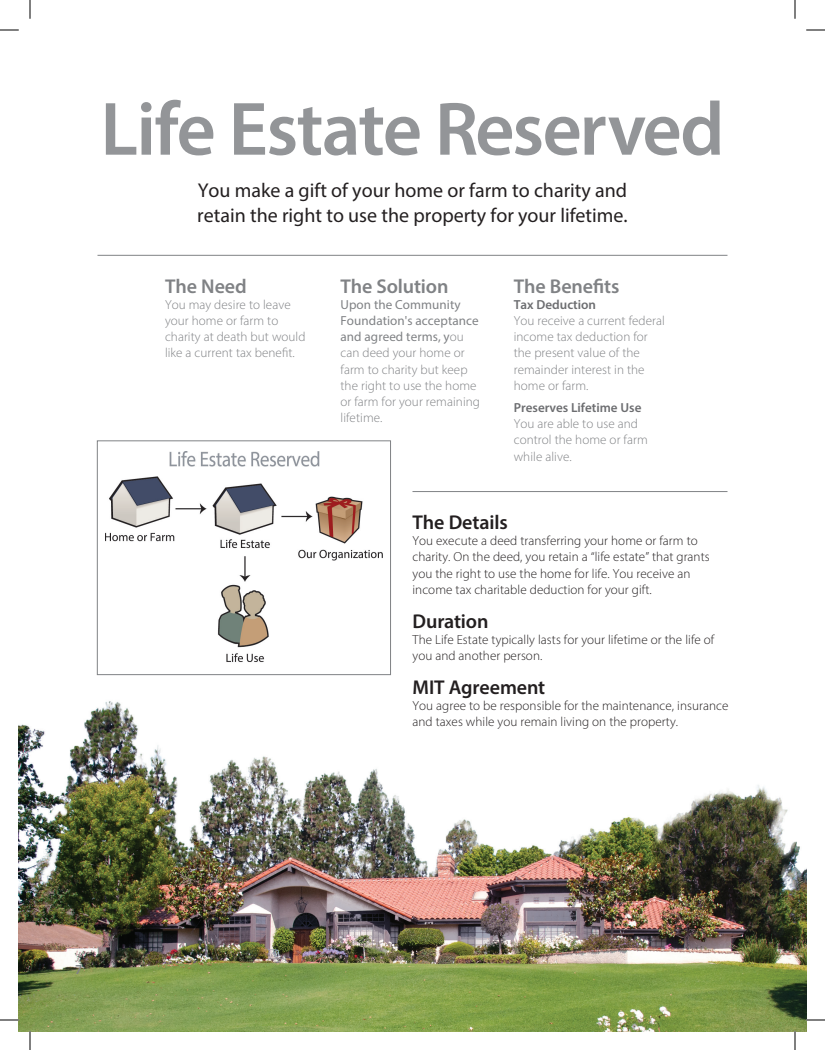
<style>
.page{position:relative;width:825px;height:1050px;background:#fff}
.page>*{position:absolute;margin:0;border:0;box-sizing:border-box;transform-origin:0 0}
.Heads{font:600 76.25px "Myriad Pro";letter-spacing:-.02em;color:#939598}
.Descriptive_Copy{font:20px/25px "Myriad Pro";color:#231f20}
.Subheads{font:600 20px "Myriad Pro";letter-spacing:-.005em;color:#231f20}
.Subheads-2{font:600 20px "Myriad Pro";letter-spacing:-.005em;color:#808285}
.Inset_Body{font:600 20px "Myriad Pro";letter-spacing:-.01em;color:#808285}
.t1{font:600 13.75px "Myriad Pro";color:#808285}
.Inset_Body-2{font:300 13.12px/16.2px "Myriad Pro";letter-spacing:.005em;color:#808285}
.Body_Copy{font:300 13.12px/16.2px "Myriad Pro";letter-spacing:.005em;color:#231f20}
.Inset_Subhead_in_Bod{font:600 13.12px "Myriad Pro";color:#6c6d70}
.s1{font-weight:400}
</style>
<div class="page">
<hr style="left:412px;top:491px;width:316px;height:1px;background:#808285">
<hr style="left:98px;top:255px;width:630px;height:1px;background:#808285">
<img style="left:19px;top:636px;width:787px;height:395px">
<img style="left:105px;top:451px;width:277px;height:222px">
<div style="left:97px;top:441px;width:294px;height:234px;border:1px solid #808285"></div>
<svg style="left:0;top:29px;width:19px;height:2px"></svg>
<svg style="left:806px;top:29px;width:19px;height:2px"></svg>
<svg style="left:0;top:1019px;width:19px;height:2px"></svg>
<svg style="left:806px;top:1019px;width:19px;height:2px"></svg>
<svg style="left:29px;top:0;width:2px;height:19px"></svg>
<svg style="left:29px;top:1031px;width:2px;height:19px"></svg>
<svg style="left:794px;top:0;width:2px;height:19px"></svg>
<svg style="left:794px;top:1031px;width:2px;height:19px"></svg>
<p class="Heads" style="left:100px;top:81px;width:626px">Life Estate Reserved</p>
<p class="Descriptive_Copy" style="left:197px;top:177px;width:432px">You make a gift of your home or farm to charity and retain the right to use the property for your lifetime.</p>
<p class="Subheads-2" style="left:165px;top:273px;width:83px">The Need</p>
<p class="Inset_Body-2" style="left:165px;top:296px;width:142px">You may desire to leave your home or farm to charity at death but would like a current tax benefit.</p>
<p class="Inset_Body" style="left:340px;top:273px;width:110px">The Solution</p>
<p class="Inset_Body-2" style="left:340px;top:296px;width:141px"><span class="s1">Upon the Community<br>Foundation's acceptance and agreed terms, y</span>ou can deed your home or farm to charity but keep the right to use the home or farm for your remaining lifetime.</p>
<p class="Subheads-2" style="left:514px;top:273px;width:107px">The Benefits</p>
<p class="Inset_Subhead_in_Bod" style="left:514px;top:296px;width:84px">Tax Deduction</p>
<p class="Inset_Body-2" style="left:514px;top:312px;width:153px">You receive a current federal income tax deduction for the present value of the remainder interest in the home or farm.</p>
<p class="Inset_Subhead_in_Bod" style="left:514px;top:399px;width:129px">Preserves Lifetime Use</p>
<p class="Inset_Body-2" style="left:514px;top:416px;width:136px">You are able to use and control the home or farm while alive.</p>
<p class="Subheads" style="left:413px;top:509px;width:97px">The Details</p>
<p class="Body_Copy" style="left:412px;top:532px;width:299px">You execute a deed transferring your home or farm to charity. On the deed, you retain a “life estate” that grants you the right to use the home for life. You receive an income tax charitable deduction for your gift.</p>
<p class="Subheads" style="left:412px;top:608px;width:78px">Duration</p>
<p class="Body_Copy" style="left:412px;top:631px;width:303px">The Life Estate typically lasts for your lifetime or the life of you and another person.</p>
<p class="Subheads" style="left:412px;top:674px;width:134px">MIT Agreement</p>
<p class="Body_Copy" style="left:412px;top:697px;width:317px">You agree to be responsible for the maintenance, insurance and taxes while you remain living on the property.</p>
<p class="t1" style="left:75px;top:961px;width:9px">7</p>
</div>
